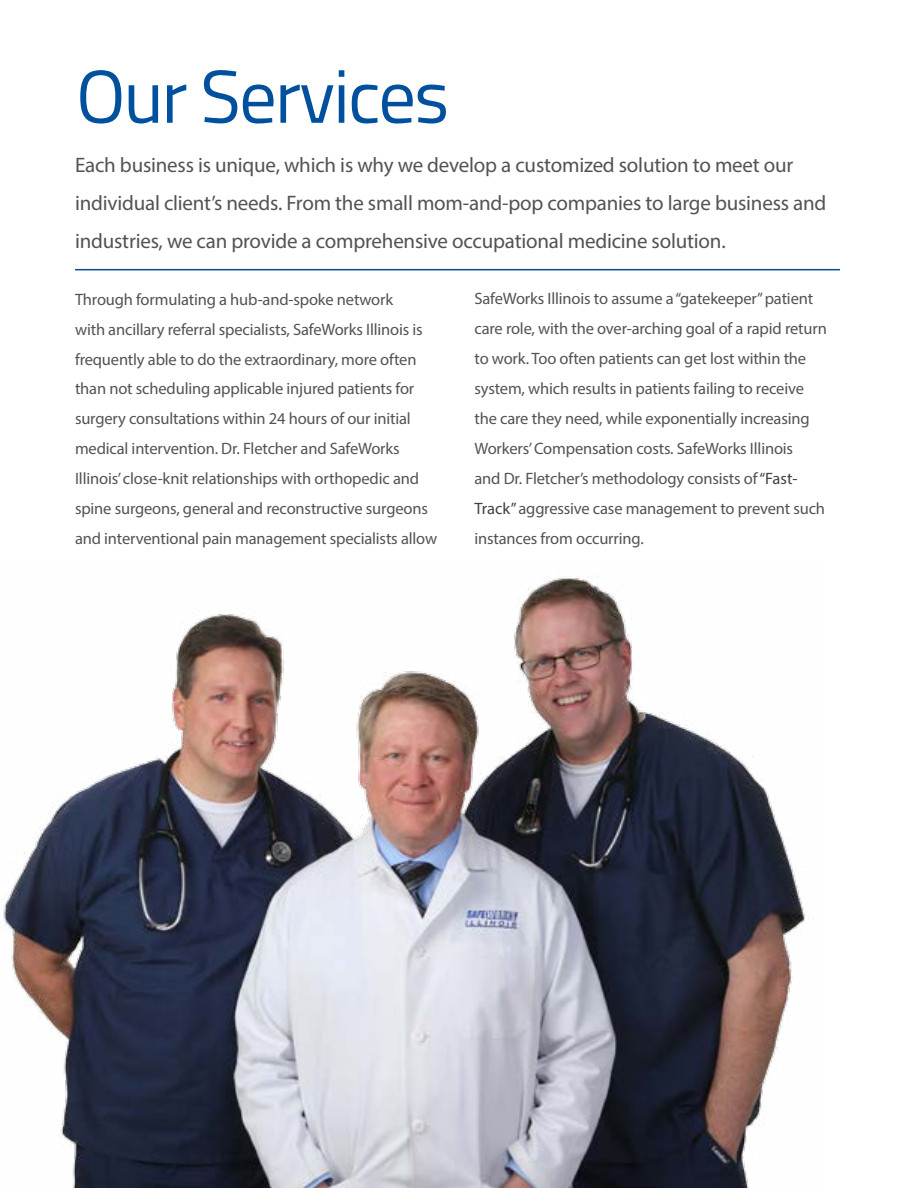
<style>
.page{position:relative;width:918px;height:1188px;background:#fff}
.page>*{position:absolute;margin:0;border:0;box-sizing:border-box;transform-origin:0 0}
.t1{font:75px "Titillium";letter-spacing:-.025em;color:#00509e}
.t2{font:21px/37.5px "Myriad Pro";letter-spacing:-.01em;color:#535354}
.t3{font:16.5px/30px "Myriad Pro";letter-spacing:-.01em;color:#535354}
.s1{color:#3f403f}
</style>
<div class="page">
<img style="left:3px;top:576px;width:802px;height:612px">
<hr style="left:75px;top:269px;width:765px;height:1px;background:#004e93">
<h1 class="t1" style="left:76px;top:42px;width:375px">Our Services</h1>
<p class="t2" style="left:75px;top:146px;width:753px">Each business is unique, which is why we develop a customized solution to meet our individual client’s needs. From the small mom-and-pop companies to large business and industries, we can provide a comprehensive occupational medicine solution.</p>
<p class="t3" style="left:75px;top:284px;width:364px">Through formulating a hub-and-spoke network<br>with ancillary referral specialists, SafeWorks Illinois is frequently able to do the extraordinary, more often than not scheduling applicable injured patients for surgery consultations within 24 hours of our initial medical intervention. Dr. Fletcher and SafeWorks Illinois’ close-knit relationships with orthopedic and spine surgeons, general and reconstructive surgeons and interventional pain management specialists allow</p>
<p class="t3" style="left:475px;top:284px;width:354px">SafeWorks Illinois to assume a “gatekeeper” patient care role, with the over-arching goal of a rapid return to work. Too often patients can get lost within the system, which results in patients failing to receive the care they need, while exponentially increasing Workers’ Compensation costs. SafeWorks Illinois<br>and Dr. Fletcher’s methodology consists of <span class="s1">“Fast-Track”</span> aggressive case management to prevent such instances from occurring.</p>
</div>
